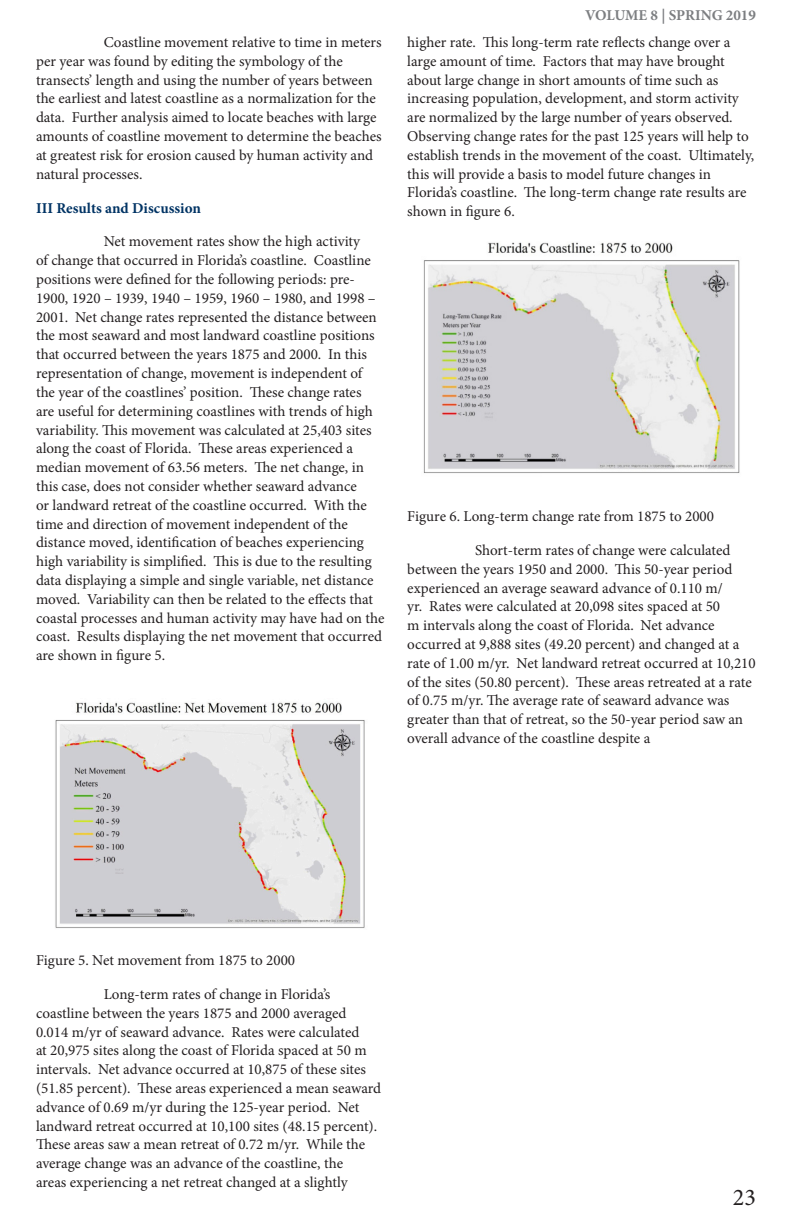
<style>
.page{position:relative;width:792px;height:1224px;background:#fff}
.page>*{position:absolute;margin:0;border:0;box-sizing:border-box;transform-origin:0 0}
.t1{font:24px "Minion Pro";color:#231f20}
.Body_Text__-_Justifi{font:15px/18.8px "Minion Pro";color:#231f20}
.Body_Text__-_Justifi-2{font:700 15px "Minion Pro";color:#003364}
.t2{font:700 15px "Minion Pro";letter-spacing:-.005em;color:#7c7e81}
</style>
<div class="page">
<img style="left:55px;top:702px;width:310px;height:226px">
<img style="left:423px;top:242px;width:317px;height:231px">
<p class="Body_Text__-_Justifi" style="left:36px;top:33px;width:347px;text-indent:68px">Coastline movement relative to time in meters per year was found by editing the symbology of the transects’ length and using the number of years between the earliest and latest coastline as a normalization for the data. Further analysis aimed to locate beaches with large amounts of coastline movement to determine the beaches at greatest risk for erosion caused by human activity and natural processes.</p>
<p class="Body_Text__-_Justifi-2" style="left:36px;top:197px;width:167px">III Results and Discussion</p>
<p class="Body_Text__-_Justifi" style="left:36px;top:232px;width:350px;text-indent:68px">Net movement rates show the high activity<br>of change that occurred in Florida’s coastline. Coastline positions were defined for the following periods: pre-1900, 1920 – 1939, 1940 – 1959, 1960 – 1980, and 1998 – 2001. Net change rates represented the distance between the most seaward and most landward coastline positions that occurred between the years 1875 and 2000. In this representation of change, movement is independent of the year of the coastlines’ position. These change rates<br>are useful for determining coastlines with trends of high variability. This movement was calculated at 25,403 sites along the coast of Florida. These areas experienced a median movement of 63.56 meters. The net change, in this case, does not consider whether seaward advance<br>or landward retreat of the coastline occurred. With the time and direction of movement independent of the distance moved, identification of beaches experiencing high variability is simplified. This is due to the resulting data displaying a simple and single variable, net distance moved. Variability can then be related to the effects that coastal processes and human activity may have had on the coast. Results displaying the net movement that occurred are shown in figure 5.</p>
<p class="t2" style="left:585px;top:5px;width:172px">VOLUME 8 | SPRING 2019</p>
<p class="Body_Text__-_Justifi" style="left:407px;top:33px;width:348px">higher rate. This long-term rate reflects change over a large amount of time. Factors that may have brought about large change in short amounts of time such as increasing population, development, and storm activity are normalized by the large number of years observed.<br>Observing change rates for the past 125 years will help to establish trends in the movement of the coast. Ultimately, this will provide a basis to model future changes in Florida’s coastline. The long-term change rate results are shown in figure 6.</p>
<p class="Body_Text__-_Justifi" style="left:407px;top:507px;width:308px">Figure 6. Long-term change rate from 1875 to 2000</p>
<p class="Body_Text__-_Justifi" style="left:407px;top:541px;width:350px;text-indent:68px">Short-term rates of change were calculated between the years 1950 and 2000. This 50-year period experienced an average seaward advance of 0.110 m/<br>yr. Rates were calculated at 20,098 sites spaced at 50<br>m intervals along the coast of Florida. Net advance occurred at 9,888 sites (49.20 percent) and changed at a rate of 1.00 m/yr. Net landward retreat occurred at 10,210 of the sites (50.80 percent). These areas retreated at a rate of 0.75 m/yr. The average rate of seaward advance was greater than that of retreat, so the 50-year period saw an overall advance of the coastline despite a</p>
<p class="Body_Text__-_Justifi" style="left:36px;top:951px;width:261px">Figure 5. Net movement from 1875 to 2000</p>
<p class="Body_Text__-_Justifi" style="left:36px;top:985px;width:347px;text-indent:68px">Long-term rates of change in Florida’s coastline between the years 1875 and 2000 averaged 0.014 m/yr of seaward advance. Rates were calculated<br>at 20,975 sites along the coast of Florida spaced at 50 m intervals. Net advance occurred at 10,875 of these sites (51.85 percent). These areas experienced a mean seaward advance of 0.69 m/yr during the 125-year period. Net landward retreat occurred at 10,100 sites (48.15 percent).<br>These areas saw a mean retreat of 0.72 m/yr. While the average change was an advance of the coastline, the<br>areas experiencing a net retreat changed at a slightly</p>
<h1 class="t1" style="left:733px;top:1182px;width:25px">23</h1>
</div>
